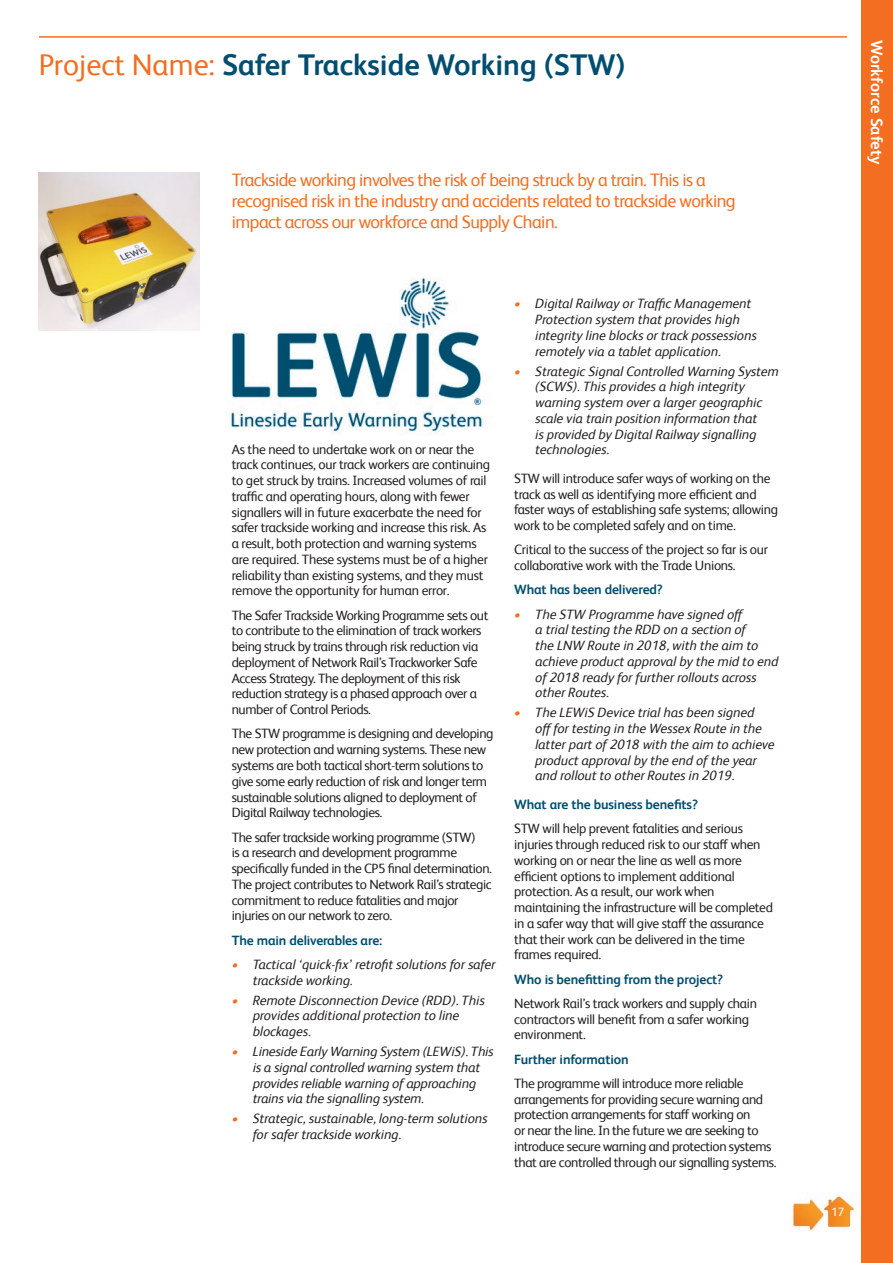
<style>
.page{position:relative;width:893px;height:1263px;background:#fff}
.page>*{position:absolute;margin:0;border:0;box-sizing:border-box;transform-origin:0 0}
.t1{font:700 30px "Network Rail Sans";color:#004e6f}
.t2{font:18px/21px "Network Rail Sans";letter-spacing:-.03em;color:#f36e21}
.t3{font:700 16.5px "Network Rail Sans";color:#fff}
.t4{font:13.5px/15.8px "Network Rail Sans";letter-spacing:-.03em;color:#231f20}
.t5{font:italic 13.5px/15.8px "Network Rail Sans";color:#231f20}
.t6{font:700 13.5px "Network Rail Sans";letter-spacing:-.01em;color:#004e6f}
.t7{font:12px "Network Rail Sans";color:#fff}
.s1{font-weight:400;color:#f36e21}
.s2{color:#f36e21}
</style>
<div class="page">
<img style="left:38px;top:172px;width:162px;height:159px">
<hr style="left:39px;top:36px;width:808px;height:2px;background:#f36e21">
<div style="left:862px;top:0;width:31px;height:1263px;background:#f36e21"></div>
<img style="left:792px;top:1195px;width:64px;height:36px">
<img style="left:230px;top:277px;width:254px;height:157px">
<h1 class="t1" style="left:39px;top:44px;width:588px"><span class="s1">Project Name:</span> Safer Trackside Working (STW)</h1>
<h2 class="t2" style="left:232px;top:169px;width:505px">Trackside working involves the risk of being struck by a train. This is a recognised risk in the industry and accidents related to trackside working impact across our workforce and Supply Chain.</h2>
<p class="t4" style="left:232px;top:440px;width:260px">As the need to undertake work on or near the track continues, our track workers are continuing to get struck by trains. Increased volumes of rail traffic and operating hours, along with fewer signallers will in future exacerbate the need for safer trackside working and increase this risk. As a result, both protection and warning systems are required. These systems must be of a higher reliability than existing systems, and they must remove the opportunity for human error.</p>
<p class="t4" style="left:232px;top:606px;width:258px">The Safer Trackside Working Programme sets out to contribute to the elimination of track workers being struck by trains through risk reduction via deployment of Network Rail’s Trackworker Safe Access Strategy. The deployment of this risk reduction strategy is a phased approach over a number of Control Periods.</p>
<p class="t4" style="left:232px;top:725px;width:263px">The STW programme is designing and developing new protection and warning systems. These new systems are both tactical short-term solutions to give some early reduction of risk and longer term sustainable solutions aligned to deployment of Digital Railway technologies.</p>
<p class="t4" style="left:232px;top:828px;width:262px">The safer trackside working programme (STW)<br>is a research and development programme specifically funded in the CP5 final determination.<br>The project contributes to Network Rail’s strategic commitment to reduce fatalities and major injuries on our network to zero.</p>
<p class="t6" style="left:232px;top:931px;width:152px">The main deliverables are:</p>
<p class="t5" style="left:253px;top:955px;width:244px;text-indent:-21px"><span class="s2">•</span> Tactical ‘quick-fix’ retrofit solutions for safer trackside working.</p>
<p class="t5" style="left:253px;top:991px;width:233px;text-indent:-21px"><span class="s2">•</span> Remote Disconnection Device (RDD). This provides additional protection to line blockages.</p>
<p class="t5" style="left:253px;top:1043px;width:242px;text-indent:-21px"><span class="s2">•</span> Lineside Early Warning System (LEWiS). This is a signal controlled warning system that provides reliable warning of approaching trains via the signalling system.</p>
<p class="t5" style="left:253px;top:1110px;width:236px;text-indent:-21px"><span class="s2">•</span> Strategic, sustainable, long-term solutions for safer trackside working.</p>
<p class="t5" style="left:535px;top:295px;width:223px;text-indent:-21px"><span class="s2">•</span> Digital Railway or Traffic Management Protection system that provides high integrity line blocks or track possessions remotely via a tablet application.</p>
<p class="t5" style="left:535px;top:362px;width:245px;text-indent:-21px"><span class="s2">•</span> Strategic Signal Controlled Warning System (SCWS). This provides a high integrity warning system over a larger geographic scale via train position information that<br>is provided by Digital Railway signalling technologies.</p>
<p class="t4" style="left:514px;top:470px;width:265px">STW will introduce safer ways of working on the track as well as identifying more efficient and faster ways of establishing safe systems; allowing work to be completed safely and on time.</p>
<p class="t4" style="left:514px;top:541px;width:255px">Critical to the success of the project so far is our collaborative work with the Trade Unions.</p>
<p class="t6" style="left:514px;top:581px;width:150px">What has been delivered?</p>
<p class="t5" style="left:535px;top:605px;width:245px;text-indent:-21px"><span class="s2">•</span> The STW Programme have signed off<br>a trial testing the RDD on a section of<br>the LNW Route in 2018, with the aim to achieve product approval by the mid to end of 2018 ready for further rollouts across other Routes.</p>
<p class="t5" style="left:535px;top:704px;width:241px;text-indent:-21px"><span class="s2">•</span> The LEWiS Device trial has been signed off for testing in the Wessex Route in the latter part of 2018 with the aim to achieve product approval by the end of the year and rollout to other Routes in 2019.</p>
<p class="t6" style="left:514px;top:795px;width:185px">What are the business benefits?</p>
<p class="t4" style="left:514px;top:820px;width:260px">STW will help prevent fatalities and serious injuries through reduced risk to our staff when working on or near the line as well as more efficient options to implement additional protection. As a result, our work when maintaining the infrastructure will be completed in a safer way that will give staff the assurance that their work can be delivered in the time frames required.</p>
<p class="t6" style="left:514px;top:970px;width:210px">Who is benefitting from the project?</p>
<p class="t4" style="left:514px;top:995px;width:244px">Network Rail’s track workers and supply chain contractors will benefit from a safer working environment.</p>
<p class="t6" style="left:514px;top:1050px;width:116px">Further information</p>
<p class="t4" style="left:514px;top:1075px;width:264px">The programme will introduce more reliable arrangements for providing secure warning and protection arrangements for staff working on<br>or near the line. In the future we are seeking to introduce secure warning and protection systems that are controlled through our signalling systems.</p>
<p class="t3" style="left:888px;top:40px;width:126px;rotate:90deg">Workforce Safety</p>
<p class="t7" style="left:831px;top:1204px;width:15px">17</p>
</div>
